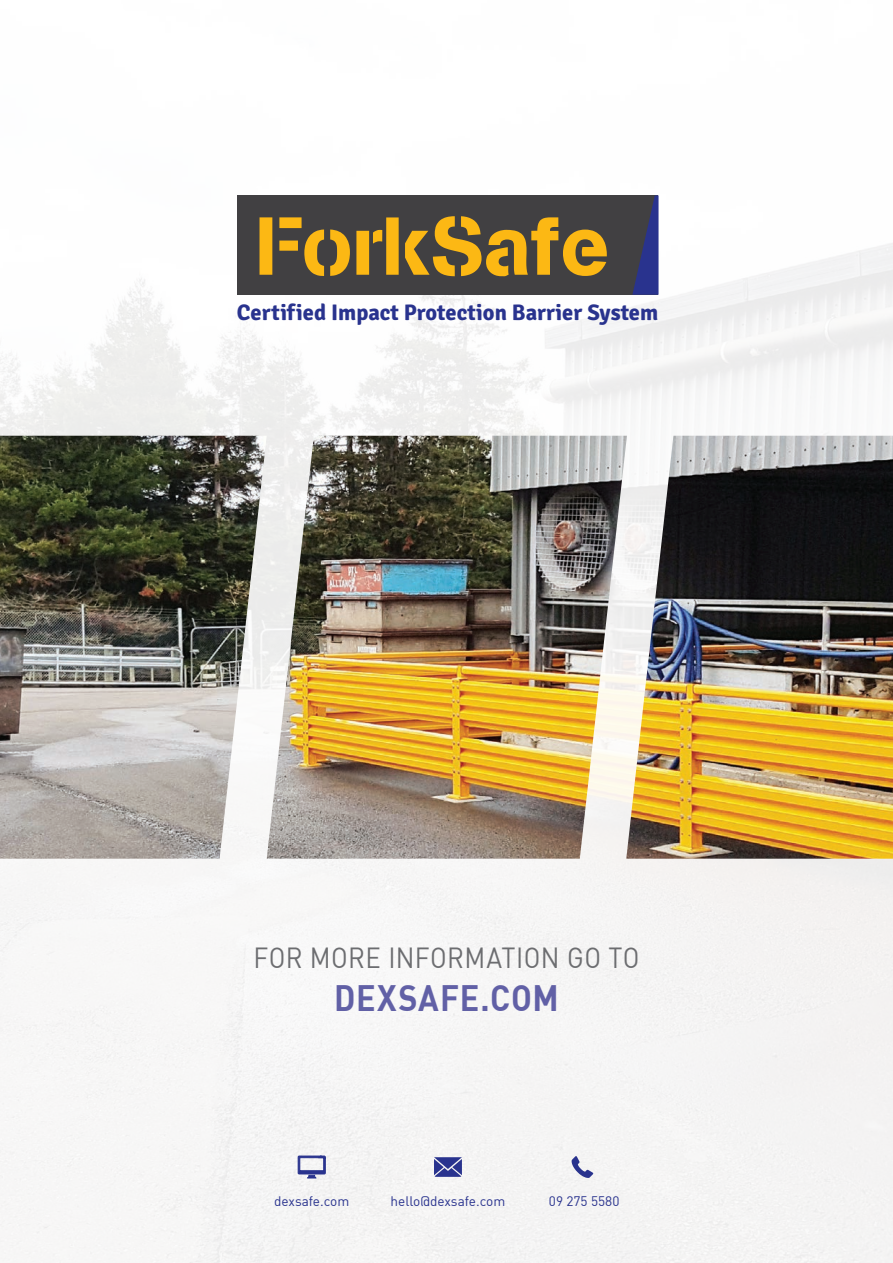
<style>
.page{position:relative;width:893px;height:1263px;background:#f7f7f7}
.page>*{position:absolute;margin:0;border:0;box-sizing:border-box;transform-origin:0 0}
.t1{font:81.75px "Stencilia A";letter-spacing:-.025em;color:#fcb814}
.t2{font:700 36px "DIN";letter-spacing:.03em;color:#6160a6;scale:.9 1}
.t3{font:28.5px "DIN";letter-spacing:.015em;color:#6c6d70;scale:.9 1}
.t4{font:700 22.5px "Signika";color:#29338e}
.t5{font:13.5px "DIN";color:#29338e}
</style>
<div class="page">
<img style="left:0;top:436px;width:893px;height:423px">
<div style="left:237px;top:195px;width:421px;height:100px;background:#414042"></div>
<svg style="left:632px;top:195px;width:26px;height:100px"></svg>
<svg style="left:434px;top:1157px;width:28px;height:20px"></svg>
<svg style="left:572px;top:1156px;width:21px;height:22px"></svg>
<svg style="left:297px;top:1155px;width:29px;height:31px"></svg>
<h1 class="t1" style="left:258px;top:198px;width:355px">ForkSafe</h1>
<p class="t4" style="left:237px;top:298px;width:423px">Certified Impact Protection Barrier System</p>
<p class="t3" style="left:253px;top:945px;width:431px">FOR MORE INFORMATION GO TO</p>
<h2 class="t2" style="left:334px;top:980px;width:251px">DEXSAFE.COM</h2>
<p class="t5" style="left:274px;top:1195px;width:77px">dexsafe.com</p>
<p class="t5" style="left:391px;top:1195px;width:116px">hello@dexsafe.com</p>
<p class="t5" style="left:549px;top:1195px;width:72px">09 275 5580</p>
</div>
